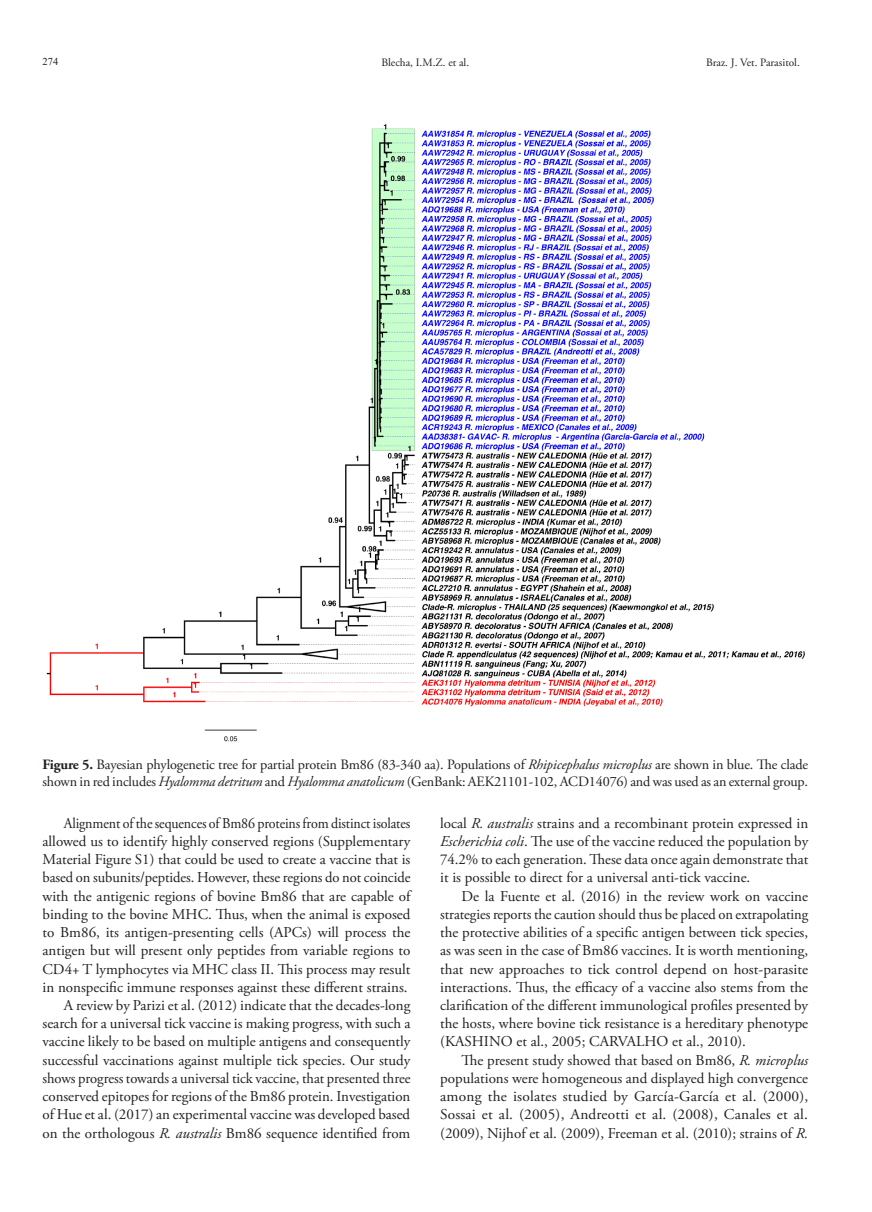
<style>
.page{position:relative;width:872px;height:1212px;background:#fff}
.page>*{position:absolute;margin:0;border:0;box-sizing:border-box;transform-origin:0 0}
.Paragraph{font:15px/18.1px "Adobe Garamond Pro";color:#231f20;text-align:justify}
.Paragraph-2{font:15px/18.1px "Adobe Garamond Pro";color:#231f20;text-align:justify;scale:.93 1}
.FigureCaption{font:14.25px/17.1px "Adobe Garamond Pro";letter-spacing:-.01em;color:#231f20}
.t1{font:11.25px "Adobe Garamond Pro";color:#231f20}
.s1{font-weight:700}
.s2{font-style:italic}
</style>
<div class="page">
<img style="left:46px;top:124px;width:759px;height:618px">
<p class="t1" style="left:381px;top:55px;width:89px">Blecha, I.M.Z. et al.</p>
<p class="t1" style="left:706px;top:55px;width:95px">Braz. J. Vet. Parasitol.</p>
<p class="FigureCaption" style="left:43px;top:757px;width:767px"><span class="s1">Figure 5.</span> Bayesian phylogenetic tree for partial protein Bm86 (83-340 aa). Populations of <span class="s2">Rhipicephalus microplus</span> are shown in blue. The clade shown in red includes <span class="s2">Hyalomma detritum</span> and <span class="s2">Hyalomma anatolicum</span> (GenBank: AEK21101-102, ACD14076) and was used as an external group.</p>
<p class="Paragraph-2" style="left:43px;top:814px;width:397px;text-indent:21px">Alignment of the sequences of Bm86 proteins from distinct isolates allowed us to identify highly conserved regions (Supplementary Material Figure S1) that could be used to create a vaccine that is based on subunits/peptides. However, these regions do not coincide with the antigenic regions of bovine Bm86 that are capable of binding to the bovine MHC. Thus, when the animal is exposed to Bm86, its antigen-presenting cells (APCs) will process the antigen but will present only peptides from variable regions to CD4+ T lymphocytes via MHC class II. This process may result in nonspecific immune responses against these different strains.</p>
<p class="Paragraph" style="left:43px;top:997px;width:369px;text-indent:21px">A review by Parizi et al. (2012) indicate that the decades-long search for a universal tick vaccine is making progress, with such a vaccine likely to be based on multiple antigens and consequently successful vaccinations against multiple tick species. Our study shows progress towards a universal tick vaccine, that presented three conserved epitopes for regions of the Bm86 protein. Investigation of Hue et al. (2017) an experimental vaccine was developed based on the orthologous <span class="s2">R. australis</span> Bm86 sequence identified from</p>
<p class="Paragraph" style="left:440px;top:814px;width:369px">local <span class="s2">R. australis</span> strains and a recombinant protein expressed in <span class="s2">Escherichia coli</span>. The use of the vaccine reduced the population by 74.2% to each generation. These data once again demonstrate that it is possible to direct for a universal anti-tick vaccine.</p>
<p class="Paragraph" style="left:440px;top:887px;width:369px;text-indent:21px">De la Fuente et al. (2016) in the review work on vaccine strategies reports the caution should thus be placed on extrapolating the protective abilities of a specific antigen between tick species, as was seen in the case of Bm86 vaccines. It is worth mentioning, that new approaches to tick control depend on host-parasite interactions. Thus, the efficacy of a vaccine also stems from the clarification of the different immunological profiles presented by the hosts, where bovine tick resistance is a hereditary phenotype (KASHINO et al., 2005; CARVALHO et al., 2010).</p>
<p class="Paragraph" style="left:440px;top:1051px;width:370px;text-indent:21px">The present study showed that based on Bm86, <span class="s2">R. microplus </span>populations were homogeneous and displayed high convergence among the isolates studied by García-García et al. (2000), Sossai et al. (2005), Andreotti et al. (2008), Canales et al. (2009), Nijhof et al. (2009), Freeman et al. (2010); strains of <span class="s2">R.</span></p>
</div>
